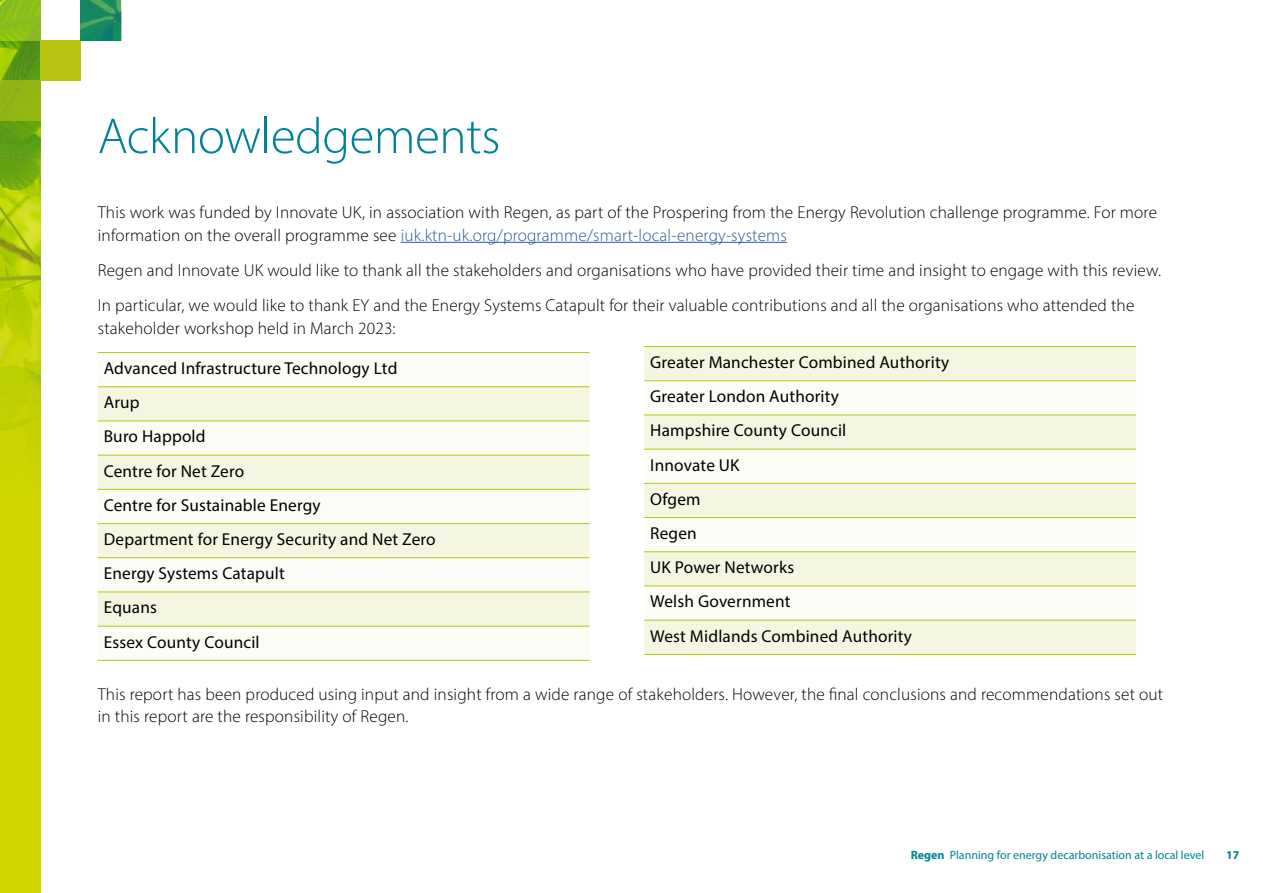
<style>
.page{position:relative;width:1263px;height:893px;background:#fff}
.page>*{position:absolute;margin:0;border:0;box-sizing:border-box;transform-origin:0 0}
.t1{font:300 51px "Myriad Pro";letter-spacing:-.01em;color:#008296}
.t2{font:300 17.25px/22.5px "Myriad Pro";letter-spacing:.01em;color:#000}
.t3{font:17.25px/34.2px "Myriad Pro";letter-spacing:.01em;color:#000}
.t4{font:12px "Myriad Pro";color:#008296}
.t5{font:700 12px "Myriad Pro";color:#008296}
.s1{color:#275b9b}
.s2{font-weight:700}
</style>
<div class="page">
<div style="left:0;top:0;width:40px;height:893px;background:#cfd600"></div>
<img style="left:0;top:40px;width:40px;height:402px">
<svg style="left:0;top:0;width:40px;height:40px;fill:#8bbf1b"></svg>
<div style="left:0;top:81px;width:40px;height:40px;background:#92b511"></div>
<div style="left:40px;top:40px;width:41px;height:41px;background:#b7c510"></div>
<img style="left:81px;top:0;width:40px;height:40px">
<hr style="left:401px;top:242px;width:386px;height:1px;background:#275b9b">
<div style="left:98px;top:353px;width:492px;height:307px;background:#fcfcf6"></div>
<svg style="left:98px;top:387px;width:492px;height:239px;fill:#f5f6e1"></svg>
<hr style="left:98px;top:352px;width:492px;height:1px;background:#b7c510">
<hr style="left:98px;top:386px;width:492px;height:1px;background:#b7c510">
<hr style="left:98px;top:421px;width:492px;height:1px;background:#b7c510">
<hr style="left:98px;top:455px;width:492px;height:1px;background:#b7c510">
<hr style="left:98px;top:489px;width:492px;height:1px;background:#b7c510">
<hr style="left:98px;top:523px;width:492px;height:1px;background:#b7c510">
<hr style="left:98px;top:557px;width:492px;height:1px;background:#b7c510">
<hr style="left:98px;top:592px;width:492px;height:1px;background:#b7c510">
<hr style="left:98px;top:626px;width:492px;height:1px;background:#b7c510">
<hr style="left:98px;top:660px;width:492px;height:1px;background:#b7c510">
<div style="left:644px;top:347px;width:492px;height:307px;background:#f5f6e1"></div>
<svg style="left:644px;top:381px;width:492px;height:239px;fill:#fcfcf6"></svg>
<hr style="left:644px;top:346px;width:492px;height:1px;background:#b7c510">
<hr style="left:644px;top:380px;width:492px;height:1px;background:#b7c510">
<hr style="left:644px;top:415px;width:492px;height:1px;background:#b7c510">
<hr style="left:644px;top:449px;width:492px;height:1px;background:#b7c510">
<hr style="left:644px;top:483px;width:492px;height:1px;background:#b7c510">
<hr style="left:644px;top:517px;width:492px;height:1px;background:#b7c510">
<hr style="left:644px;top:551px;width:492px;height:1px;background:#b7c510">
<hr style="left:644px;top:586px;width:492px;height:1px;background:#b7c510">
<hr style="left:644px;top:620px;width:492px;height:1px;background:#b7c510">
<hr style="left:644px;top:654px;width:492px;height:1px;background:#b7c510">
<h1 class="t1" style="left:98px;top:105px;width:404px">Acknowledgements</h1>
<p class="t2" style="left:98px;top:201px;width:1061px">This work was funded by Innovate UK, in association with Regen, as part of the Prospering from the Energy Revolution challenge programme. For more information on the overall programme see <span class="s1">iuk.ktn-uk.org/programme/smart-local-energy-systems</span></p>
<p class="t2" style="left:98px;top:252px;width:1065px;line-height:35.2px">Regen and Innovate UK would like to thank all the stakeholders and organisations who have provided their time and insight to engage with this review.<br>In particular, we would like to thank EY and the Energy Systems Catapult for their valuable contributions and all the organisations who attended the</p>
<p class="t2" style="left:98px;top:316px;width:299px">stakeholder workshop held in March 2023:</p>
<p class="t3" style="left:104px;top:351px;width:333px">Advanced Infrastructure Technology Ltd<br>Arup<br>Buro Happold<br>Centre for Net Zero<br>Centre for Sustainable Energy<br>Department for Energy Security and Net Zero<br>Energy Systems Catapult<br>Equans<br>Essex County Council</p>
<p class="t3" style="left:650px;top:345px;width:300px">Greater Manchester Combined Authority<br>Greater London Authority<br>Hampshire County Council<br>Innovate UK<br>Ofgem<br>Regen<br>UK Power Networks<br>Welsh Government<br>West Midlands Combined Authority</p>
<p class="t2" style="left:98px;top:682px;width:1067px">This report has been produced using input and insight from a wide range of stakeholders. However, the final conclusions and recommendations set out in this report are the responsibility of Regen.</p>
<p class="t4" style="left:911px;top:848px;width:295px"><span class="s2">Regen</span> Planning for energy decarbonisation at a local level</p>
<p class="t5" style="left:1226px;top:848px;width:15px">17</p>
</div>
